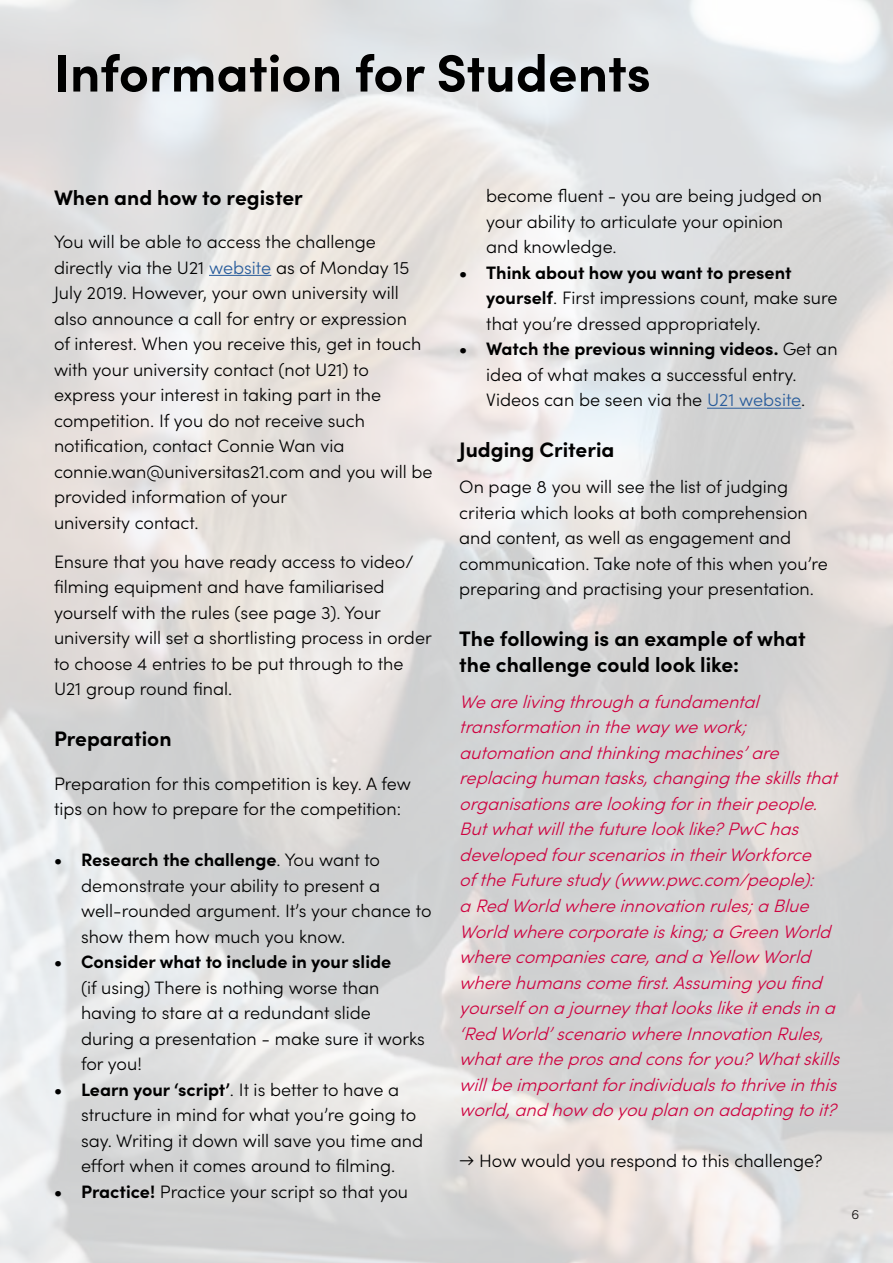
<style>
.page{position:relative;width:893px;height:1263px;background:#fff}
.page>*{position:absolute;margin:0;border:0;box-sizing:border-box;transform-origin:0 0}
.t1{font:700 52.5px "Sofia Pro";color:#000}
.t2{font:700 21px/25.5px "Sofia Pro";color:#000}
.t3{font:300 18px/25.5px "Sofia Pro";color:#000}
.t4{font:italic 300 18px/25.5px "Sofia Pro";color:#ce0340}
.t5{font:700 18px "Sofia Pro";color:#000}
.t6{font:300 13.5px "Sofia Pro";color:#000}
.s1{color:#275b9b}
.s2{font-weight:700}
</style>
<div class="page">
<hr style="left:209px;top:275px;width:62px;height:1px;background:#275b9b">
<hr style="left:707px;top:408px;width:94px;height:1px;background:#275b9b">
<h1 class="t1" style="left:54px;top:33px;width:598px">Information for Students</h1>
<p class="t2" style="left:54px;top:183px;width:250px">When and how to register</p>
<p class="t3" style="left:54px;top:228px;width:380px">You will be able to access the challenge directly via the U21 <span class="s1">website</span> as of Monday 15<br>July 2019. However, your own university will also announce a call for entry or expression<br>of interest. When you receive this, get in touch with your university contact (not U21) to express your interest in taking part in the competition. If you do not receive such notification, contact Connie Wan via connie.wan@universitas21.com and you will be provided information of your<br>university contact.</p>
<p class="t3" style="left:54px;top:548px;width:379px">Ensure that you have ready access to video/ filming equipment and have familiarised yourself with the rules (see page 3). Your university will set a shortlisting process in order to choose 4 entries to be put through to the U21 group round final.</p>
<p class="t2" style="left:54px;top:724px;width:119px">Preparation</p>
<p class="t3" style="left:54px;top:769px;width:359px">Preparation for this competition is key. A few tips on how to prepare for the competition:</p>
<p class="t3" style="left:81px;top:846px;width:352px;text-indent:-27px"><span class="s2">• Research the challenge</span>. You want to demonstrate your ability to present a well-rounded argument. It’s your chance to show them how much you know.</p>
<p class="t5" style="left:54px;top:948px;width:339px">• Consider what to include in your slide</p>
<p class="t3" style="left:81px;top:974px;width:345px">(if using) There is nothing worse than having to stare at a redundant slide during a presentation - make sure it works for you!</p>
<p class="t3" style="left:81px;top:1076px;width:344px;text-indent:-27px"><span class="s2">• Learn your ‘script’</span>. It is better to have a structure in mind for what you’re going to say. Writing it down will save you time and effort when it comes around to filming.</p>
<p class="t3" style="left:54px;top:1178px;width:356px"><span class="s2">• Practice!</span> Practice your script so that you</p>
<p class="t3" style="left:486px;top:182px;width:337px">become fluent - you are being judged on your ability to articulate your opinion<br>and knowledge.</p>
<p class="t3" style="left:486px;top:259px;width:353px;text-indent:-27px"><span class="s2">• Think about how you want to present yourself</span>. First impressions count, make sure that you’re dressed appropriately.</p>
<p class="t3" style="left:486px;top:335px;width:353px;text-indent:-27px"><span class="s2">• Watch the previous winning videos.</span> Get an idea of what makes a successful entry.<br>Videos can be seen via the <span class="s1">U21 website</span>.</p>
<p class="t2" style="left:459px;top:436px;width:157px">Judging Criteria</p>
<p class="t3" style="left:459px;top:473px;width:370px">On page 8 you will see the list of judging criteria which looks at both comprehension and content, as well as engagement and communication. Take note of this when you’re preparing and practising your presentation.</p>
<p class="t2" style="left:459px;top:625px;width:348px">The following is an example of what the challenge could look like:</p>
<p class="t4" style="left:459px;top:688px;width:388px">Wearelivingthroughafundamental transformationinthewaywework; automationandthinkingmachines’are replacinghumantasks,changingtheskillsthat organisationsarelookingforintheirpeople.<br>Butwhatwillthefuturelooklike?PwC has developedfourscenariosintheirWorkforce oftheFuturestudy(www.pwc.com/people): aRedWorldwhereinnovationrules;aBlue Worldwherecorporateisking;aGreenWorld wherecompaniescare,andaYellow World wherehumanscomefirst.Assumingyoufind yourselfonajourneythatlookslikeitendsina ‘RedWorld’scenariowhereInnovationRules, whataretheprosandconsforyou?Whatskills willbeimportantforindividualstothriveinthis world,andhow doyouplanonadaptingtoit?</p>
<p class="t3" style="left:459px;top:1147px;width:365px">→ How would you respond to this challenge?</p>
<p class="t6" style="left:851px;top:1204px;width:9px">6</p>
</div>
